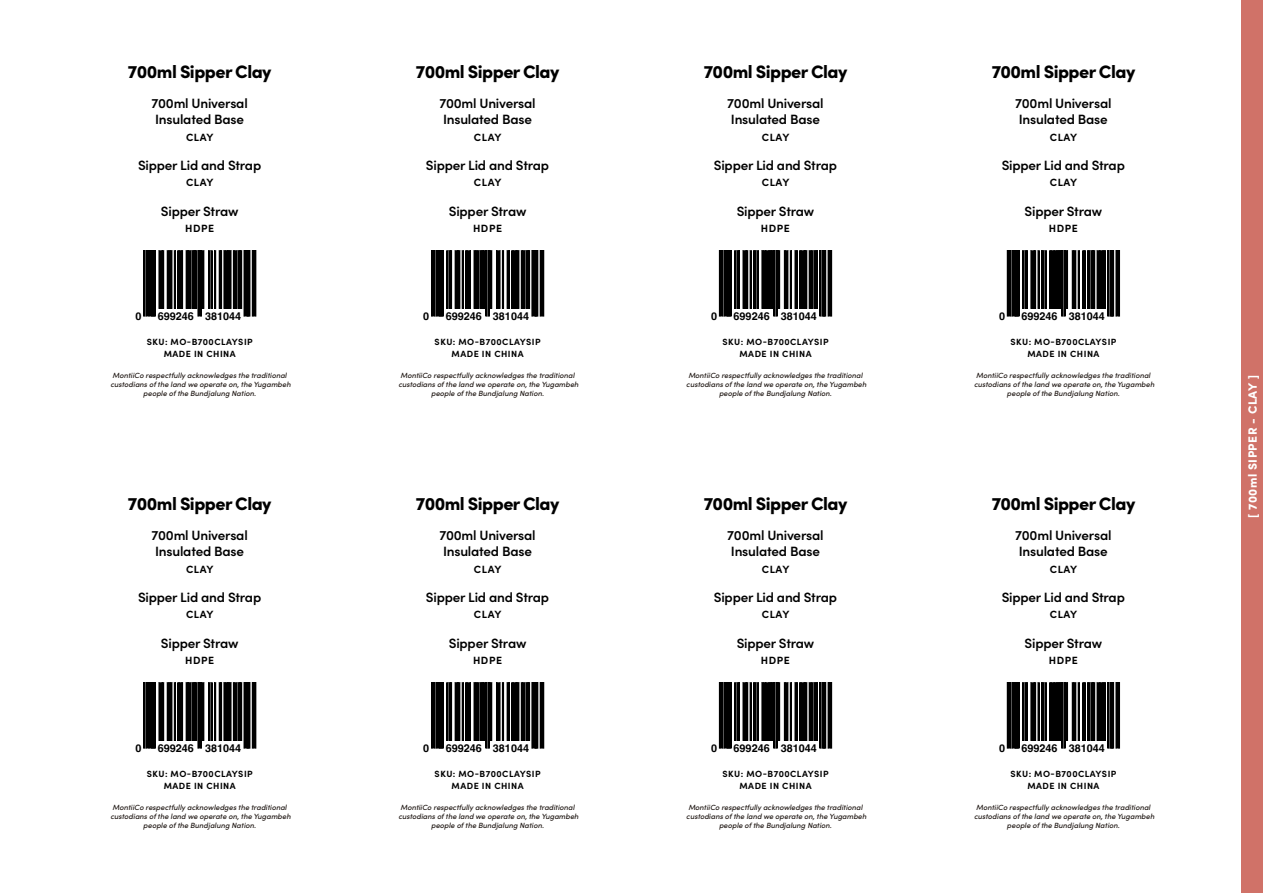
<style>
.page{position:relative;width:1263px;height:893px;background:#fff}
.page>*{position:absolute;margin:0;border:0;box-sizing:border-box;transform-origin:0 0}
.t1{font:900 18px "Sofia Pro";letter-spacing:-.03em;color:#000}
.t2{font:600 13.5px/16.5px "Sofia Pro";letter-spacing:-.015em;color:#000}
.t3{font:900 12px "Sofia Pro";letter-spacing:.04em;color:#fff}
.t4{font:700 10.8px "Helvetica";color:#000}
.t5{font:700 10.5px "Sofia Pro";letter-spacing:.055em;color:#000}
.t6{font:700 9px/12px "Sofia Pro";letter-spacing:.055em;color:#000;text-align:center}
.t7{font:italic 500 7.5px/9px "Sofia Pro";color:#1d1511;text-align:center}
</style>
<div class="page">
<svg style="left:144px;top:251px;width:112px;height:65px"></svg>
<svg style="left:431px;top:251px;width:113px;height:65px"></svg>
<svg style="left:719px;top:251px;width:113px;height:65px"></svg>
<svg style="left:144px;top:683px;width:112px;height:65px"></svg>
<svg style="left:431px;top:683px;width:113px;height:65px"></svg>
<svg style="left:719px;top:683px;width:113px;height:65px"></svg>
<svg style="left:1007px;top:683px;width:112px;height:65px"></svg>
<svg style="left:1007px;top:251px;width:112px;height:65px"></svg>
<div style="left:1242px;top:0;width:21px;height:893px;background:#d07268"></div>
<h1 class="t1" style="left:128px;top:58px;width:145px">700ml Sipper Clay</h1>
<h2 class="t2" style="left:152px;top:94px;width:98px">700ml Universal<br>Insulated Base</h2>
<h3 class="t5" style="left:186px;top:129px;width:29px">CLAY</h3>
<h2 class="t2" style="left:138px;top:156px;width:125px">Sipper Lid and Strap</h2>
<h3 class="t5" style="left:186px;top:175px;width:29px">CLAY</h3>
<h2 class="t2" style="left:161px;top:202px;width:79px">Sipper Straw</h2>
<h3 class="t5" style="left:185px;top:220px;width:31px">HDPE</h3>
<h3 class="t4" style="left:135px;top:309px;width:8px">0</h3>
<h3 class="t4" style="left:158px;top:309px;width:85px">699246 381044</h3>
<p class="t6" style="left:147px;top:335px;width:108px">SKU: MO-B700CLAYSIP<br>MADE IN CHINA</p>
<p class="t7" style="left:110px;top:370px;width:182px">MontiiCo respectfully acknowledges the traditional custodians of the land we operate on, the Yugambeh people of the Bundjalung Nation.</p>
<h1 class="t1" style="left:128px;top:490px;width:145px">700ml Sipper Clay</h1>
<h2 class="t2" style="left:152px;top:526px;width:98px">700ml Universal<br>Insulated Base</h2>
<h3 class="t5" style="left:186px;top:561px;width:29px">CLAY</h3>
<h2 class="t2" style="left:138px;top:588px;width:125px">Sipper Lid and Strap</h2>
<h3 class="t5" style="left:186px;top:607px;width:29px">CLAY</h3>
<h2 class="t2" style="left:161px;top:634px;width:79px">Sipper Straw</h2>
<h3 class="t5" style="left:185px;top:652px;width:31px">HDPE</h3>
<h3 class="t4" style="left:135px;top:741px;width:8px">0</h3>
<h3 class="t4" style="left:158px;top:741px;width:85px">699246 381044</h3>
<p class="t6" style="left:147px;top:767px;width:108px">SKU: MO-B700CLAYSIP<br>MADE IN CHINA</p>
<p class="t7" style="left:110px;top:802px;width:182px">MontiiCo respectfully acknowledges the traditional custodians of the land we operate on, the Yugambeh people of the Bundjalung Nation.</p>
<h1 class="t1" style="left:416px;top:58px;width:145px">700ml Sipper Clay</h1>
<h2 class="t2" style="left:439px;top:94px;width:98px">700ml Universal<br>Insulated Base</h2>
<h3 class="t5" style="left:474px;top:129px;width:29px">CLAY</h3>
<h2 class="t2" style="left:426px;top:156px;width:125px">Sipper Lid and Strap</h2>
<h3 class="t5" style="left:474px;top:175px;width:29px">CLAY</h3>
<h2 class="t2" style="left:449px;top:202px;width:79px">Sipper Straw</h2>
<h3 class="t5" style="left:473px;top:220px;width:31px">HDPE</h3>
<h3 class="t4" style="left:423px;top:309px;width:8px">0</h3>
<h3 class="t4" style="left:446px;top:309px;width:85px">699246 381044</h3>
<p class="t6" style="left:435px;top:335px;width:108px">SKU: MO-B700CLAYSIP<br>MADE IN CHINA</p>
<p class="t7" style="left:398px;top:370px;width:182px">MontiiCo respectfully acknowledges the traditional custodians of the land we operate on, the Yugambeh people of the Bundjalung Nation.</p>
<h1 class="t1" style="left:416px;top:490px;width:145px">700ml Sipper Clay</h1>
<h2 class="t2" style="left:439px;top:526px;width:98px">700ml Universal<br>Insulated Base</h2>
<h3 class="t5" style="left:474px;top:561px;width:29px">CLAY</h3>
<h2 class="t2" style="left:426px;top:588px;width:125px">Sipper Lid and Strap</h2>
<h3 class="t5" style="left:474px;top:607px;width:29px">CLAY</h3>
<h2 class="t2" style="left:449px;top:634px;width:79px">Sipper Straw</h2>
<h3 class="t5" style="left:473px;top:652px;width:31px">HDPE</h3>
<h3 class="t4" style="left:423px;top:741px;width:8px">0</h3>
<h3 class="t4" style="left:446px;top:741px;width:85px">699246 381044</h3>
<p class="t6" style="left:435px;top:767px;width:108px">SKU: MO-B700CLAYSIP<br>MADE IN CHINA</p>
<p class="t7" style="left:398px;top:802px;width:182px">MontiiCo respectfully acknowledges the traditional custodians of the land we operate on, the Yugambeh people of the Bundjalung Nation.</p>
<h1 class="t1" style="left:704px;top:58px;width:145px">700ml Sipper Clay</h1>
<h2 class="t2" style="left:727px;top:94px;width:98px">700ml Universal<br>Insulated Base</h2>
<h3 class="t5" style="left:762px;top:129px;width:29px">CLAY</h3>
<h2 class="t2" style="left:714px;top:156px;width:125px">Sipper Lid and Strap</h2>
<h3 class="t5" style="left:762px;top:175px;width:29px">CLAY</h3>
<h2 class="t2" style="left:737px;top:202px;width:79px">Sipper Straw</h2>
<h3 class="t5" style="left:761px;top:220px;width:31px">HDPE</h3>
<h3 class="t4" style="left:711px;top:309px;width:8px">0</h3>
<h3 class="t4" style="left:733px;top:309px;width:85px">699246 381044</h3>
<p class="t6" style="left:722px;top:335px;width:108px">SKU: MO-B700CLAYSIP<br>MADE IN CHINA</p>
<p class="t7" style="left:686px;top:370px;width:182px">MontiiCo respectfully acknowledges the traditional custodians of the land we operate on, the Yugambeh people of the Bundjalung Nation.</p>
<h1 class="t1" style="left:704px;top:490px;width:145px">700ml Sipper Clay</h1>
<h2 class="t2" style="left:727px;top:526px;width:98px">700ml Universal<br>Insulated Base</h2>
<h3 class="t5" style="left:762px;top:561px;width:29px">CLAY</h3>
<h2 class="t2" style="left:714px;top:588px;width:125px">Sipper Lid and Strap</h2>
<h3 class="t5" style="left:762px;top:607px;width:29px">CLAY</h3>
<h2 class="t2" style="left:737px;top:634px;width:79px">Sipper Straw</h2>
<h3 class="t5" style="left:761px;top:652px;width:31px">HDPE</h3>
<h3 class="t4" style="left:711px;top:741px;width:8px">0</h3>
<h3 class="t4" style="left:733px;top:741px;width:85px">699246 381044</h3>
<p class="t6" style="left:722px;top:767px;width:108px">SKU: MO-B700CLAYSIP<br>MADE IN CHINA</p>
<p class="t7" style="left:686px;top:802px;width:182px">MontiiCo respectfully acknowledges the traditional custodians of the land we operate on, the Yugambeh people of the Bundjalung Nation.</p>
<h1 class="t1" style="left:992px;top:58px;width:145px">700ml Sipper Clay</h1>
<h2 class="t2" style="left:1015px;top:94px;width:98px">700ml Universal<br>Insulated Base</h2>
<h3 class="t5" style="left:1050px;top:129px;width:29px">CLAY</h3>
<h2 class="t2" style="left:1002px;top:156px;width:125px">Sipper Lid and Strap</h2>
<h3 class="t5" style="left:1050px;top:175px;width:29px">CLAY</h3>
<h2 class="t2" style="left:1024px;top:202px;width:79px">Sipper Straw</h2>
<h3 class="t5" style="left:1049px;top:220px;width:31px">HDPE</h3>
<h3 class="t4" style="left:999px;top:309px;width:8px">0</h3>
<h3 class="t4" style="left:1021px;top:309px;width:85px">699246 381044</h3>
<p class="t6" style="left:1010px;top:335px;width:108px">SKU: MO-B700CLAYSIP<br>MADE IN CHINA</p>
<p class="t7" style="left:974px;top:370px;width:182px">MontiiCo respectfully acknowledges the traditional custodians of the land we operate on, the Yugambeh people of the Bundjalung Nation.</p>
<h3 class="t3" style="left:1243px;top:518px;width:144px;rotate:-90deg">[ 700ml SIPPER - CLAY ]</h3>
<h1 class="t1" style="left:992px;top:490px;width:145px">700ml Sipper Clay</h1>
<h2 class="t2" style="left:1015px;top:526px;width:98px">700ml Universal<br>Insulated Base</h2>
<h3 class="t5" style="left:1050px;top:561px;width:29px">CLAY</h3>
<h2 class="t2" style="left:1002px;top:588px;width:125px">Sipper Lid and Strap</h2>
<h3 class="t5" style="left:1050px;top:607px;width:29px">CLAY</h3>
<h2 class="t2" style="left:1024px;top:634px;width:79px">Sipper Straw</h2>
<h3 class="t5" style="left:1049px;top:652px;width:31px">HDPE</h3>
<h3 class="t4" style="left:999px;top:741px;width:8px">0</h3>
<h3 class="t4" style="left:1021px;top:741px;width:85px">699246 381044</h3>
<p class="t6" style="left:1010px;top:767px;width:108px">SKU: MO-B700CLAYSIP<br>MADE IN CHINA</p>
<p class="t7" style="left:974px;top:802px;width:182px">MontiiCo respectfully acknowledges the traditional custodians of the land we operate on, the Yugambeh people of the Bundjalung Nation.</p>
</div>
